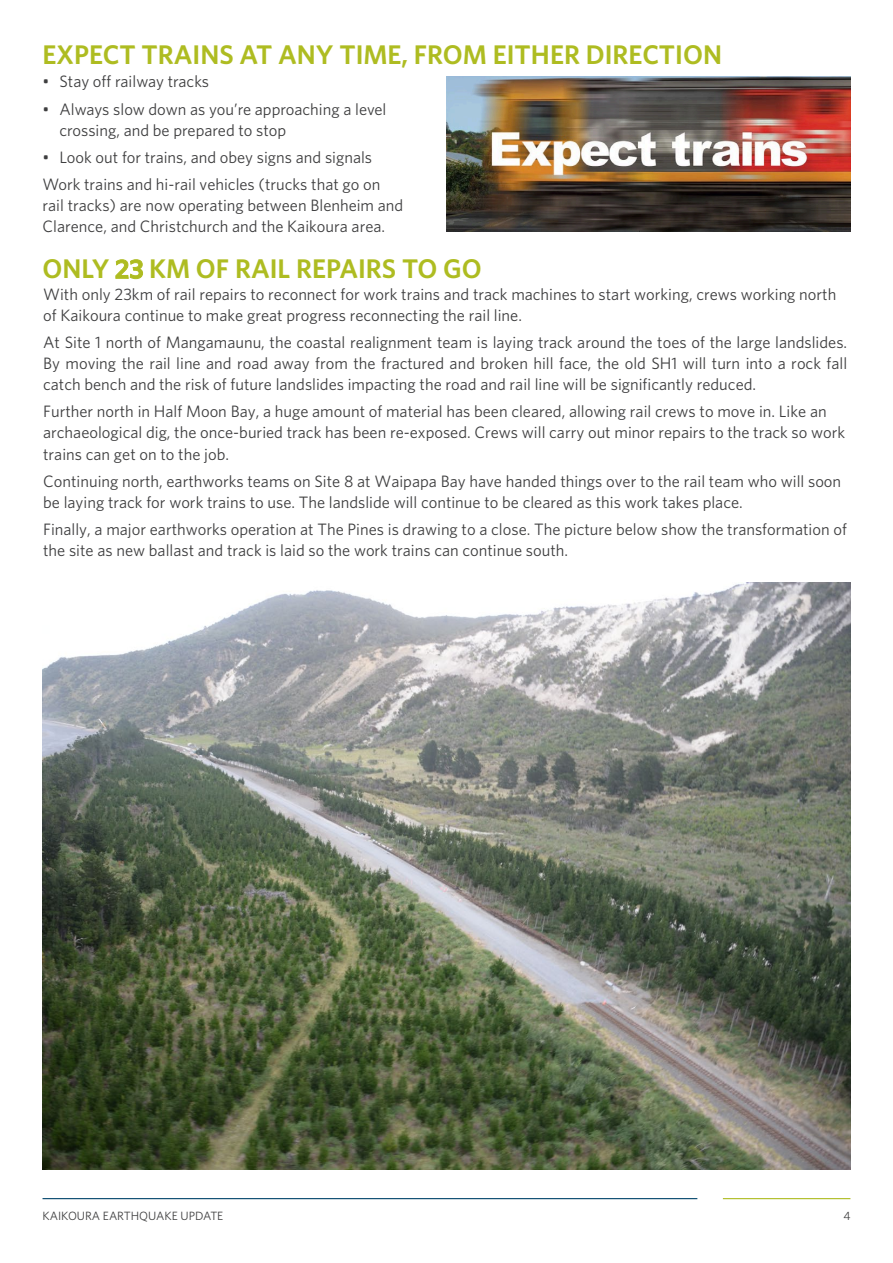
<style>
.page{position:relative;width:893px;height:1263px;background:#fff}
.page>*{position:absolute;margin:0;border:0;box-sizing:border-box;transform-origin:0 0}
.t1{font:600 27px "Whitney";color:#aebc21}
.body{font:16.5px/21px "Whitney";color:#3e3e3f}
.t2{font:12px "Whitney";color:#3e3e3f}
</style>
<div class="page">
<hr style="left:43px;top:1198px;width:654px;height:1px;background:#00446a">
<hr style="left:723px;top:1198px;width:127px;height:1px;background:#aebc21">
<img style="left:43px;top:583px;width:807px;height:586px">
<img style="left:446px;top:77px;width:404px;height:155px">
<p class="t1" style="left:43px;top:37px;width:681px">EXPECT TRAINS AT ANY TIME, FROM EITHER DIRECTION</p>
<p class="body" style="left:43px;top:71px;width:168px">• Stay off railway tracks</p>
<p class="body" style="left:60px;top:98px;width:328px;text-indent:-17px">• Always slow down as you’re approaching a level crossing, and be prepared to stop</p>
<p class="body" style="left:43px;top:146px;width:331px">• Look out for trains, and obey signs and signals</p>
<p class="body" style="left:43px;top:174px;width:362px">Work trains and hi-rail vehicles (trucks that go on rail tracks) are now operating between Blenheim and<br>Clarence, and Christchurch and the Kaikoura area.</p>
<p class="t1" style="left:43px;top:251px;width:441px">ONLY 23 KM OF RAIL REPAIRS TO GO</p>
<p class="body" style="left:43px;top:283px;width:795px">With only 23km of rail repairs to reconnect for work trains and track machines to start working, crews working north of Kaikoura continue to make great progress reconnecting the rail line.</p>
<p class="body" style="left:43px;top:331px;width:805px;text-align:justify">At Site 1 north of Mangamaunu, the coastal realignment team is laying track around the toes of the large landslides.<br>By moving the rail line and road away from the fractured and broken hill face, the old SH1 will turn into a rock fall catch bench and the risk of future landslides impacting the road and rail line will be significantly reduced.</p>
<p class="body" style="left:43px;top:401px;width:803px">Further north in Half Moon Bay, a huge amount of material has been cleared, allowing rail crews to move in. Like an archaeological dig, the once-buried track has been re-exposed. Crews will carry out minor repairs to the track so work trains can get on to the job.</p>
<p class="body" style="left:43px;top:470px;width:799px">Continuing north, earthworks teams on Site 8 at Waipapa Bay have handed things over to the rail team who will soon be laying track for work trains to use. The landslide will continue to be cleared as this work takes place.</p>
<p class="body" style="left:43px;top:519px;width:805px">Finally, a major earthworks operation at The Pines is drawing to a close. The picture below show the transformation of the site as new ballast and track is laid so the work trains can continue south.</p>
<p class="t2" style="left:43px;top:1208px;width:182px">KAIKOURA EARTHQUAKE UPDATE</p>
<p class="t2" style="left:843px;top:1208px;width:9px">4</p>
</div>
